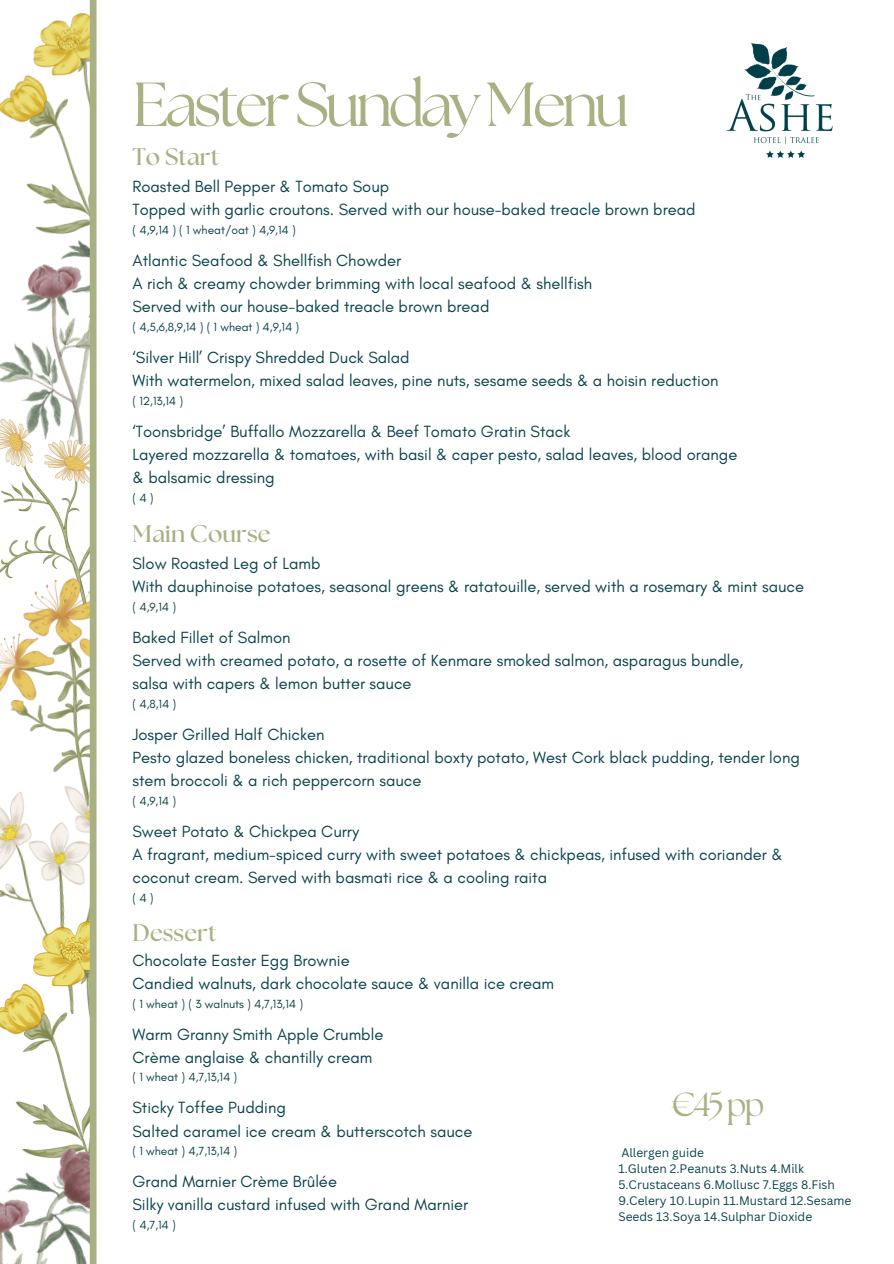
<style>
.page{position:relative;width:894px;height:1264px;background:#fff}
.page>*{position:absolute;margin:0;border:0;box-sizing:border-box;transform-origin:0 0}
.t1{font:61.95px "The Seasons";letter-spacing:-.065em;color:#a9b082}
.t2{font:33.3px "The Seasons";color:#a9b082}
.t3{font:700 24px "The Seasons";color:#a9b082}
.t4{font:16.5px/23.1px "Glacial Indifference";color:#09424c}
.t5{font:12px "Glacial Indifference";color:#09424c}
.t6{font:12px/16px "Canva Sans";color:#09424c}
</style>
<div class="page">
<img style="left:0;top:0;width:90px;height:196px">
<img style="left:0;top:196px;width:90px;height:206px">
<img style="left:0;top:402px;width:90px;height:165px">
<img style="left:0;top:567px;width:90px;height:209px">
<img style="left:0;top:776px;width:90px;height:135px">
<img style="left:0;top:911px;width:90px;height:215px">
<img style="left:0;top:1126px;width:90px;height:137px">
<img style="left:726px;top:43px;width:107px;height:115px">
<div style="left:90px;top:0;width:6px;height:1263px;background:#a9b082"></div>
<p class="t1" style="left:132px;top:76px;width:498px">EasterSundayMenu</p>
<p class="t3" style="left:132px;top:146px;width:88px">To Start</p>
<p class="t4" style="left:132px;top:175px;width:564px">Roasted Bell Pepper &amp; Tomato Soup<br>Topped with garlic croutons. Served with our house-baked treacle brown bread</p>
<p class="t5" style="left:132px;top:223px;width:165px">( 4,9,14 ) ( 1 wheat/oat ) 4,9,14 )</p>
<h3 class="t4" style="left:132px;top:249px;width:461px">Atlantic Seafood &amp; Shellfish Chowder<br>A rich &amp; creamy chowder brimming with local seafood &amp; shellfish<br>Served with our house-baked treacle brown bread</h3>
<h3 class="t5" style="left:132px;top:320px;width:168px">( 4,5,6,8,9,14 ) ( 1 wheat ) 4,9,14 )</h3>
<h3 class="t4" style="left:132px;top:345px;width:587px">‘Silver Hill’ Crispy Shredded Duck Salad<br>With watermelon, mixed salad leaves, pine nuts, sesame seeds &amp; a hoisin reduction</h3>
<h3 class="t5" style="left:132px;top:393px;width:52px">( 12,13,14 )</h3>
<h3 class="t4" style="left:132px;top:419px;width:606px">‘Toonsbridge’ Buffallo Mozzarella &amp; Beef Tomato Gratin Stack<br>Layered mozzarella &amp; tomatoes, with basil &amp; caper pesto, salad leaves, blood orange &amp; balsamic dressing</h3>
<h3 class="t5" style="left:132px;top:490px;width:23px">(4)</h3>
<h3 class="t3" style="left:132px;top:523px;width:140px">Main Course</h3>
<h3 class="t4" style="left:132px;top:552px;width:673px">Slow Roasted Leg of Lamb<br>With dauphinoise potatoes, seasonal greens &amp; ratatouille, served with a rosemary &amp; mint sauce</h3>
<h3 class="t5" style="left:132px;top:600px;width:45px">( 4,9,14 )</h3>
<h3 class="t4" style="left:132px;top:625px;width:612px">Baked Fillet of Salmon<br>Served with creamed potato, a rosette of Kenmare smoked salmon, asparagus bundle, salsa with capers &amp; lemon butter sauce</h3>
<h3 class="t5" style="left:132px;top:696px;width:45px">( 4,8,14 )</h3>
<h3 class="t4" style="left:132px;top:722px;width:668px">Josper Grilled Half Chicken<br>Pesto glazed boneless chicken, traditional boxty potato, West Cork black pudding, tender long stem broccoli &amp; a rich peppercorn sauce</h3>
<h3 class="t5" style="left:132px;top:793px;width:45px">( 4,9,14 )</h3>
<h3 class="t4" style="left:132px;top:819px;width:651px">Sweet Potato &amp; Chickpea Curry<br>A fragrant, medium-spiced curry with sweet potatoes &amp; chickpeas, infused with coriander &amp; coconut cream. Served with basmati rice &amp; a cooling raita</h3>
<h3 class="t5" style="left:132px;top:890px;width:23px">(4)</h3>
<h3 class="t3" style="left:132px;top:921px;width:86px">Dessert</h3>
<h3 class="t4" style="left:132px;top:948px;width:423px">Chocolate Easter Egg Brownie<br>Candied walnuts, dark chocolate sauce &amp; vanilla ice cream</h3>
<h3 class="t5" style="left:132px;top:996px;width:172px">( 1 wheat ) ( 3 walnuts ) 4,7,13,14 )</h3>
<h3 class="t4" style="left:132px;top:1022px;width:252px">Warm Granny Smith Apple Crumble<br>Crème anglaise &amp; chantilly cream</h3>
<h3 class="t5" style="left:132px;top:1070px;width:106px">( 1 wheat ) 4,7,13,14 )</h3>
<h3 class="t4" style="left:132px;top:1095px;width:341px">Sticky Toffee Pudding<br>Salted caramel ice cream &amp; butterscotch sauce</h3>
<h3 class="t5" style="left:132px;top:1143px;width:106px">( 1 wheat ) 4,7,13,14 )</h3>
<h3 class="t4" style="left:132px;top:1169px;width:337px">Grand Marnier Crème Brûlée<br>Silky vanilla custard infused with Grand Marnier</h3>
<h3 class="t5" style="left:132px;top:1217px;width:45px">( 4,7,14 )</h3>
<h3 class="t2" style="left:672px;top:1088px;width:94px">€45pp</h3>
<p class="t6" style="left:621px;top:1144px;width:84px">Allergen guide</p>
<h1 class="t6" style="left:618px;top:1160px;width:234px">1.Gluten 2.Peanuts 3.Nuts 4.Milk 5.Crustaceans 6.Mollusc 7.Eggs 8.Fish 9.Celery 10.Lupin 11.Mustard 12.Sesame Seeds 13.Soya 14.Sulphar Dioxide</h1>
</div>
